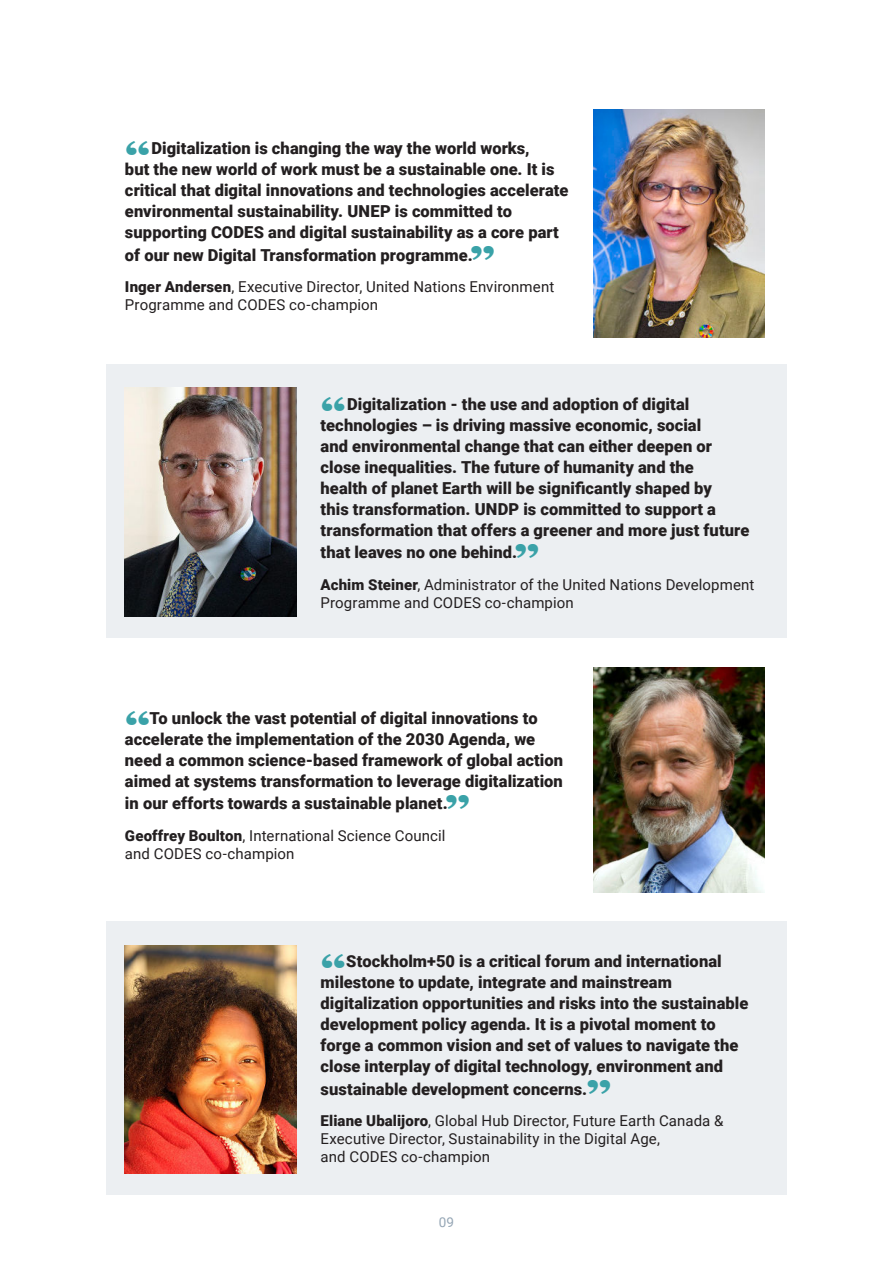
<style>
.page{position:relative;width:893px;height:1263px;background:#fff}
.page>*{position:absolute;margin:0;border:0;box-sizing:border-box;transform-origin:0 0}
.t1{font:900 39px "Century 725 BT";color:#3aa2a8}
.t2{font:900 16.5px/21px "Roboto";letter-spacing:.005em;color:#231f20}
.t3{font:15px/18px "Roboto";letter-spacing:.005em;color:#231f20}
.t4{font:13.5px "Roboto";color:#95a6b5}
.s1{font-weight:900}
</style>
<div class="page">
<img style="left:593px;top:110px;width:171px;height:228px">
<div style="left:106px;top:364px;width:681px;height:273px;background:#eceff2"></div>
<img style="left:125px;top:388px;width:171px;height:228px">
<img style="left:593px;top:667px;width:171px;height:226px">
<div style="left:106px;top:921px;width:681px;height:274px;background:#eceff2"></div>
<img style="left:125px;top:945px;width:171px;height:228px">
<h1 class="t1" style="left:125px;top:141px;width:27px">“</h1>
<p class="t2" style="left:125px;top:139px;width:445px;text-indent:27px">Digitalization is changing the way the world works,<br>but the new world of work must be a sustainable one. It is critical that digital innovations and technologies accelerate environmental sustainability. UNEP is committed to supporting CODES and digital sustainability as a core part</p>
<p class="t2" style="left:125px;top:246px;width:349px">of our new Digital Transformation programme.</p>
<h1 class="t1" style="left:470px;top:246px;width:27px">”</h1>
<p class="t3" style="left:125px;top:279px;width:431px"><span class="s1">Inger Andersen</span>, Executive Director, United Nations Environment<br>Programme and CODES co-champion</p>
<h1 class="t1" style="left:321px;top:397px;width:27px">“</h1>
<p class="t2" style="left:321px;top:395px;width:430px;text-indent:27px">Digitalization - the use and adoption of digital technologies – is driving massive economic, social<br>and environmental change that can either deepen or close inequalities. The future of humanity and the<br>health of planet Earth will be significantly shaped by<br>this transformation. UNDP is committed to support a transformation that offers a greener and more just future</p>
<p class="t2" style="left:321px;top:543px;width:198px">that leaves no one behind.</p>
<h1 class="t1" style="left:514px;top:544px;width:27px">”</h1>
<p class="t3" style="left:321px;top:577px;width:435px"><span class="s1">Achim Steiner</span>, Administrator of the United Nations Development<br>Programme and CODES co-champion</p>
<h1 class="t1" style="left:125px;top:710px;width:27px">“</h1>
<p class="t2" style="left:125px;top:708px;width:440px;text-indent:24px">To unlock the vast potential of digital innovations to accelerate the implementation of the 2030 Agenda, we need a common science-based framework of global action aimed at systems transformation to leverage digitalization</p>
<p class="t2" style="left:125px;top:794px;width:324px">in our efforts towards a sustainable planet.</p>
<h1 class="t1" style="left:445px;top:794px;width:27px">”</h1>
<p class="t3" style="left:125px;top:827px;width:322px"><span class="s1">Geoffrey Boulton</span>, International Science Council and CODES co-champion</p>
<h1 class="t1" style="left:321px;top:954px;width:27px">“</h1>
<p class="t2" style="left:321px;top:952px;width:429px;text-indent:26px">Stockholm+50 is a critical forum and international milestone to update, integrate and mainstream digitalization opportunities and risks into the sustainable development policy agenda. It is a pivotal moment to forge a common vision and set of values to navigate the close interplay of digital technology, environment and</p>
<p class="t2" style="left:321px;top:1080px;width:268px">sustainable development concerns.</p>
<h1 class="t1" style="left:586px;top:1080px;width:27px">”</h1>
<p class="t3" style="left:321px;top:1113px;width:404px"><span class="s1">Eliane Ubalijoro</span>, Global Hub Director, Future Earth Canada &amp;<br>Executive Director, Sustainability in the Digital Age,<br>and CODES co-champion</p>
<p class="t4" style="left:439px;top:1216px;width:17px">09</p>
</div>
